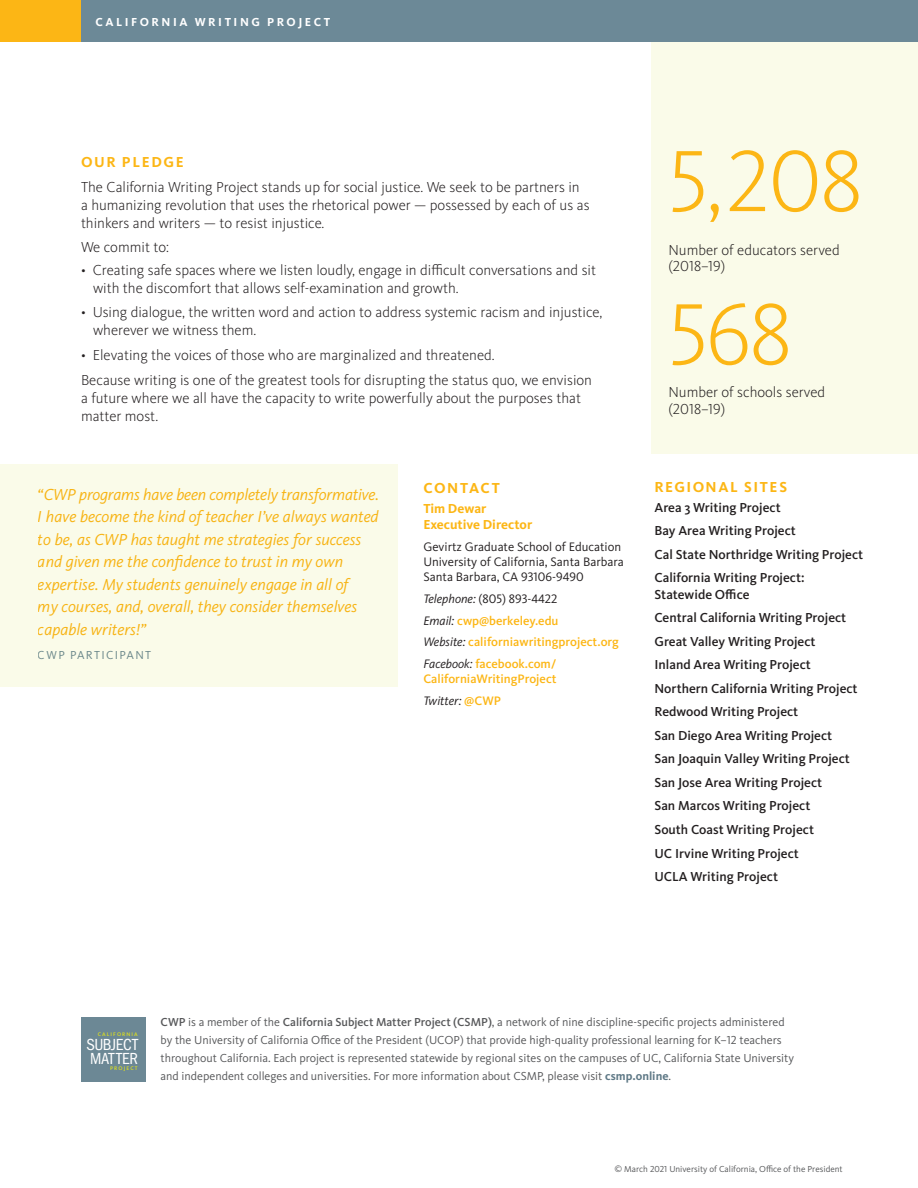
<style>
.page{position:relative;width:918px;height:1188px;background:#fff}
.page>*{position:absolute;margin:0;border:0;box-sizing:border-box;transform-origin:0 0}
.copy{font:300 90px "Kievit OT";letter-spacing:-.02em;color:#fcb615}
.t1{font:condensed 16.65px/13.5px "Franklin Gothic";letter-spacing:-.02em;color:#fff}
.t2{font:italic 16.5px/22.5px "Kievit OT";color:#fcb615}
.copy-2{font:300 15px/18px "Kievit OT";color:#231f20}
.SUB_HEADERS{font:700 15px "Kievit OT";letter-spacing:.11em;color:#fcb615}
.copy-3{font:500 13.5px/16.5px "Kievit OT";color:#231f20}
.copy-4{font:700 13.5px/16.5px "Kievit OT";color:#fcb615}
.bullets{font:12.75px/15px "Kievit OT";color:#231f20}
.bullets-2{font:500 12.75px/15px "Kievit OT";color:#fcb615}
.bullets-3{font:italic 12.75px "Kievit OT";color:#231f20}
.t3{font:12px/18px "Kievit OT";color:#57585a}
.t4{font:700 12px "Kievit OT";letter-spacing:.21em;color:#fff}
.t5{font:12px "Kievit OT";letter-spacing:.11em;color:#6c8997}
.t6{font:9px "Kievit OT";color:#57585a}
.t7{font:500 5.4px "Kievit OT";letter-spacing:.2em;color:#e2e318}
.s1{font-style:italic}
.s2{font-weight:400;font-style:italic;color:#231f20}
.s3{font-weight:500;font-style:normal;color:#fcb615}
.s4{font-weight:500}
.s5{font-weight:700;color:#607a87}
</style>
<div class="page">
<div style="left:651px;top:0;width:267px;height:454px;background:#fafbe9"></div>
<div style="left:81px;top:1017px;width:64px;height:64px;background:#6c8895"></div>
<div style="left:18px;top:0;width:900px;height:41px;background:#6c8997"></div>
<div style="left:0;top:0;width:81px;height:41px;background:#fcb615"></div>
<div style="left:0;top:464px;width:398px;height:223px;background:#fafbe9"></div>
<p class="t4" style="left:96px;top:15px;width:236px">CALIFORNIA WRITING PROJECT</p>
<p class="SUB_HEADERS" style="left:81px;top:153px;width:104px">OUR PLEDGE</p>
<p class="copy-2" style="left:81px;top:178px;width:510px">The California Writing Project stands up for social justice. We seek to be partners in a humanizing revolution that uses the rhetorical power — possessed by each of us as thinkers and writers — to resist injustice.</p>
<p class="copy-2" style="left:81px;top:239px;width:90px">We commit to:</p>
<p class="copy-2" style="left:93px;top:261px;width:505px;text-indent:-12px">• Creating safe spaces where we listen loudly, engage in difficult conversations and sit with the discomfort that allows self-examination and growth.</p>
<p class="copy-2" style="left:93px;top:304px;width:511px;text-indent:-12px">• Using dialogue, the written word and action to address systemic racism and injustice, wherever we witness them.</p>
<p class="copy-2" style="left:81px;top:347px;width:415px">• Elevating the voices of those who are marginalized and threatened.</p>
<p class="copy-2" style="left:81px;top:371px;width:513px">Because writing is one of the greatest tools for disrupting the status quo, we envision a future where we all have the capacity to write powerfully about the purposes that matter most.</p>
<p class="t2" style="left:38px;top:483px;width:343px">“CWP programs have been completely transformative.<br>I have become the kind of teacher I’ve always wanted to be, as CWP has taught me strategies for success and given me the confidence to trust in my own expertise. My students genuinely engage in all of<br>my courses, and, overall, they consider themselves capable writers!”</p>
<p class="t5" style="left:38px;top:648px;width:115px">CWP PARTICIPANT</p>
<p class="SUB_HEADERS" style="left:423px;top:479px;width:78px">CONTACT</p>
<p class="copy-4" style="left:423px;top:500px;width:110px">Tim Dewar<br>Executive Director</p>
<p class="bullets" style="left:423px;top:540px;width:202px">Gevirtz Graduate School of Education<br>University of California, Santa Barbara<br>Santa Barbara, CA 93106-9490</p>
<p class="bullets" style="left:423px;top:591px;width:136px"><span class="s1">Telephone:</span> (805) 893-4422</p>
<p class="bullets-2" style="left:423px;top:613px;width:137px"><span class="s2">Email:</span> cwp@berkeley.edu</p>
<p class="bullets-2" style="left:423px;top:635px;width:197px"><span class="s2">Website:</span> californiawritingproject.org</p>
<p class="bullets-2" style="left:423px;top:657px;width:135px"><span class="s2">Facebook:</span> facebook.com/<br>CaliforniaWritingProject</p>
<p class="bullets-3" style="left:423px;top:693px;width:79px">Twitter: <span class="s3">@CWP</span></p>
<p class="copy" style="left:669px;top:131px;width:196px">5,208</p>
<p class="copy-2" style="left:669px;top:242px;width:173px;line-height:16.5px">Number of educators served (2018–19)</p>
<p class="copy" style="left:669px;top:285px;width:125px">568</p>
<p class="copy-2" style="left:669px;top:384px;width:158px;line-height:16.5px">Number of schools served (2018–19)</p>
<p class="SUB_HEADERS" style="left:655px;top:478px;width:134px">REGIONAL SITES</p>
<p class="copy-3" style="left:654px;top:499px;width:128px">Area 3 Writing Project</p>
<p class="copy-3" style="left:654px;top:523px;width:143px">Bay Area Writing Project</p>
<p class="copy-3" style="left:654px;top:546px;width:210px">Cal State Northridge Writing Project</p>
<p class="copy-3" style="left:654px;top:570px;width:152px">California Writing Project:<br>Statewide Office</p>
<p class="copy-3" style="left:654px;top:610px;width:193px">Central California Writing Project</p>
<p class="copy-3" style="left:654px;top:633px;width:162px">Great Valley Writing Project</p>
<p class="copy-3" style="left:654px;top:657px;width:158px">Inland Area Writing Project</p>
<p class="copy-3" style="left:654px;top:680px;width:205px">Northern California Writing Project</p>
<p class="copy-3" style="left:654px;top:704px;width:145px">Redwood Writing Project</p>
<p class="copy-3" style="left:654px;top:727px;width:179px">San Diego Area Writing Project</p>
<p class="copy-3" style="left:654px;top:751px;width:197px">San Joaquin Valley Writing Project</p>
<p class="copy-3" style="left:654px;top:774px;width:169px">San Jose Area Writing Project</p>
<p class="copy-3" style="left:654px;top:798px;width:157px">San Marcos Writing Project</p>
<p class="copy-3" style="left:654px;top:821px;width:161px">South Coast Writing Project</p>
<p class="copy-3" style="left:654px;top:845px;width:146px">UC Irvine Writing Project</p>
<p class="copy-3" style="left:654px;top:868px;width:125px">UCLA Writing Project</p>
<p class="t7" style="left:98px;top:1031px;width:42px">CALIFORNIA</p>
<p class="t7" style="left:110px;top:1066px;width:29px">PROJECT</p>
<p class="t1" style="left:87px;top:1038px;width:53px">SUBJECT<br>MATTER</p>
<p class="t3" style="left:161px;top:1013px;width:635px"><span class="s4">CWP</span> is a member of the <span class="s4">California Subject Matter Project (CSMP)</span>, a network of nine discipline-specific projects administered by the University of California Office of the President (UCOP) that provide high-quality professional learning for K–12 teachers throughout California. Each project is represented statewide by regional sites on the campuses of UC, California State University and independent colleges and universities. For more information about CSMP, please visit <span class="s5">csmp.online</span>.</p>
<p class="t6" style="left:615px;top:1164px;width:230px">© March 2021 University of California, Office of the President</p>
</div>
